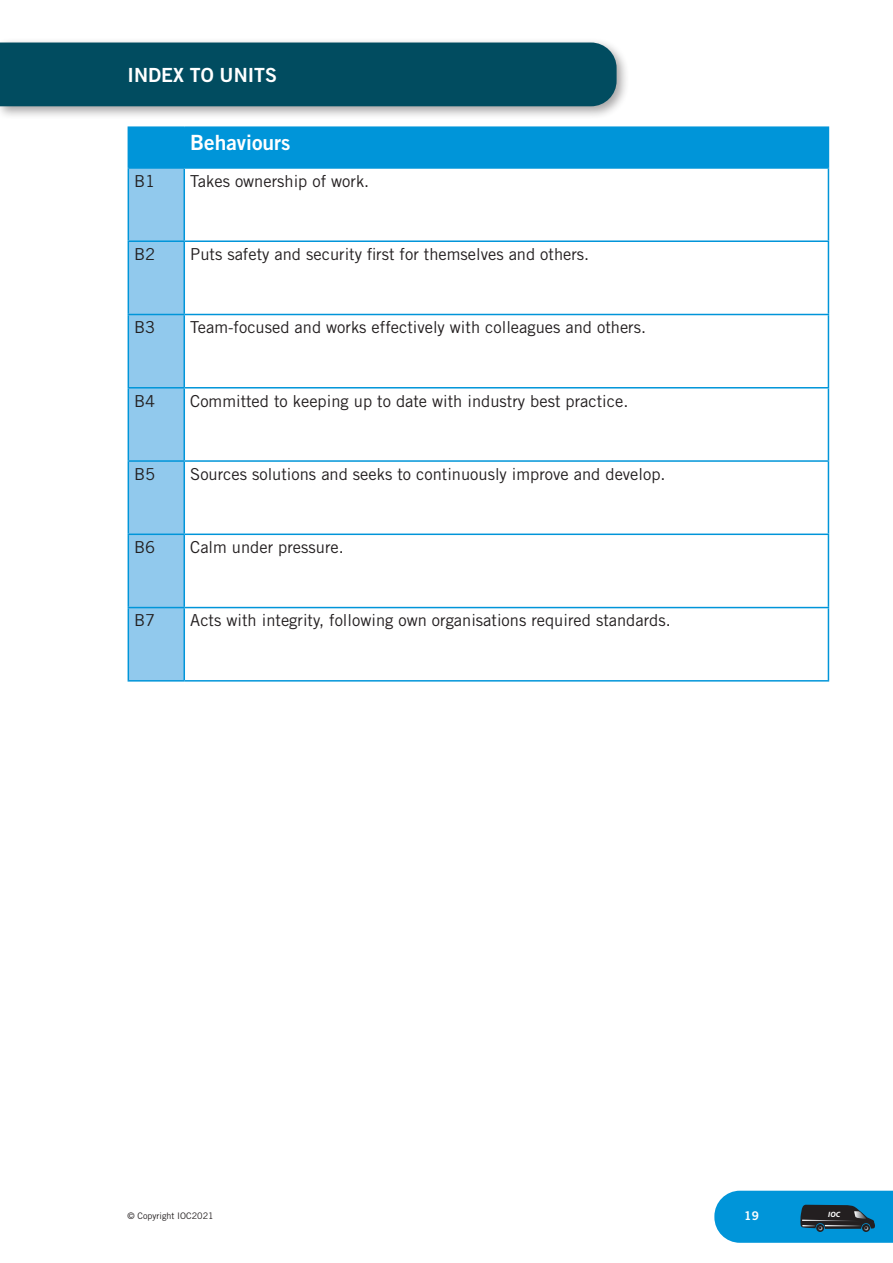
<style>
.page{position:relative;width:893px;height:1263px;background:#fff}
.page>*{position:absolute;margin:0;border:0;box-sizing:border-box;transform-origin:0 0}
.t1{font:21px "Trade Gothic Bold Two";color:#fff}
.t2{font:19.5px "Trade Gothic Bold Two";color:#fff}
.t3{font:16.5px "Trade Gothic";color:#231f20}
.t4{font:12px "Trade Gothic Bold Two";color:#fff}
.t5{font:9px "Trade Gothic";color:#231f20}
.t6{font:italic 700 7.65px "Myriad Pro";color:#fff}
</style>
<div class="page">
<svg style="left:129px;top:128px;width:699px;height:552px"></svg>
<hr style="left:128px;top:126px;width:56px;height:2px;background:#0095d9">
<hr style="left:128px;top:128px;width:1px;height:39px;background:#0095d9">
<hr style="left:184px;top:126px;width:645px;height:2px;background:#0095d9">
<hr style="left:184px;top:128px;width:1px;height:39px;background:#0095d9">
<hr style="left:828px;top:128px;width:1px;height:39px;background:#0095d9">
<hr style="left:128px;top:167px;width:56px;height:2px;background:#0095d9">
<hr style="left:128px;top:169px;width:1px;height:71px;background:#0095d9">
<hr style="left:184px;top:167px;width:645px;height:2px;background:#0095d9">
<hr style="left:184px;top:169px;width:1px;height:71px;background:#0095d9">
<hr style="left:828px;top:169px;width:1px;height:71px;background:#0095d9">
<hr style="left:128px;top:240px;width:56px;height:2px;background:#0095d9">
<hr style="left:128px;top:242px;width:1px;height:72px;background:#0095d9">
<hr style="left:184px;top:240px;width:645px;height:2px;background:#0095d9">
<hr style="left:184px;top:242px;width:1px;height:72px;background:#0095d9">
<hr style="left:828px;top:242px;width:1px;height:72px;background:#0095d9">
<hr style="left:128px;top:314px;width:56px;height:1px;background:#0095d9">
<hr style="left:128px;top:315px;width:1px;height:72px;background:#0095d9">
<hr style="left:184px;top:314px;width:645px;height:1px;background:#0095d9">
<hr style="left:184px;top:315px;width:1px;height:72px;background:#0095d9">
<hr style="left:828px;top:315px;width:1px;height:72px;background:#0095d9">
<hr style="left:128px;top:387px;width:56px;height:1px;background:#0095d9">
<hr style="left:128px;top:388px;width:1px;height:72px;background:#0095d9">
<hr style="left:184px;top:387px;width:645px;height:1px;background:#0095d9">
<hr style="left:184px;top:388px;width:1px;height:72px;background:#0095d9">
<hr style="left:828px;top:388px;width:1px;height:72px;background:#0095d9">
<hr style="left:128px;top:460px;width:56px;height:2px;background:#0095d9">
<hr style="left:128px;top:462px;width:1px;height:71px;background:#0095d9">
<hr style="left:184px;top:460px;width:645px;height:2px;background:#0095d9">
<hr style="left:184px;top:462px;width:1px;height:71px;background:#0095d9">
<hr style="left:828px;top:462px;width:1px;height:71px;background:#0095d9">
<hr style="left:128px;top:533px;width:56px;height:2px;background:#0095d9">
<hr style="left:128px;top:535px;width:1px;height:72px;background:#0095d9">
<hr style="left:184px;top:533px;width:645px;height:2px;background:#0095d9">
<hr style="left:184px;top:535px;width:1px;height:72px;background:#0095d9">
<hr style="left:828px;top:535px;width:1px;height:72px;background:#0095d9">
<hr style="left:128px;top:607px;width:56px;height:1px;background:#0095d9">
<hr style="left:128px;top:608px;width:1px;height:72px;background:#0095d9">
<hr style="left:184px;top:607px;width:645px;height:1px;background:#0095d9">
<hr style="left:184px;top:608px;width:1px;height:72px;background:#0095d9">
<hr style="left:828px;top:608px;width:1px;height:72px;background:#0095d9">
<hr style="left:128px;top:680px;width:56px;height:1px;background:#0095d9">
<hr style="left:184px;top:680px;width:645px;height:1px;background:#0095d9">
<div style="left:0;top:37px;width:630px;height:82px;background:#231f20;opacity:.4"></div>
<div style="left:0;top:43px;width:617px;height:63px;background:#014c60"></div>
<svg style="left:714px;top:1191px;width:179px;height:52px;background:#1187be"></svg>
<p class="t2" style="left:128px;top:63px;width:151px">INDEX TO UNITS</p>
<p class="t1" style="left:190px;top:130px;width:102px">Behaviours</p>
<p class="t3" style="left:134px;top:171px;width:23px">B1</p>
<p class="t3" style="left:190px;top:171px;width:181px">Takes ownership of work.</p>
<p class="t3" style="left:134px;top:244px;width:23px">B2</p>
<p class="t3" style="left:190px;top:244px;width:401px">Puts safety and security first for themselves and others.</p>
<p class="t3" style="left:134px;top:317px;width:23px">B3</p>
<p class="t3" style="left:190px;top:317px;width:457px">Team-focused and works effectively with colleagues and others.</p>
<p class="t3" style="left:134px;top:391px;width:23px">B4</p>
<p class="t3" style="left:190px;top:391px;width:440px">Committed to keeping up to date with industry best practice.</p>
<p class="t3" style="left:134px;top:464px;width:23px">B5</p>
<p class="t3" style="left:190px;top:464px;width:477px">Sources solutions and seeks to continuously improve and develop.</p>
<p class="t3" style="left:134px;top:537px;width:23px">B6</p>
<p class="t3" style="left:190px;top:537px;width:155px">Calm under pressure.</p>
<p class="t3" style="left:134px;top:610px;width:23px">B7</p>
<p class="t3" style="left:190px;top:610px;width:482px">Acts with integrity, following own organisations required standards.</p>
<p class="t5" style="left:128px;top:1210px;width:88px">© Copyright IOC2021</p>
<p class="t4" style="left:744px;top:1208px;width:17px">19</p>
<p class="t6" style="left:828px;top:1209px;width:13px">IOC</p>
</div>
